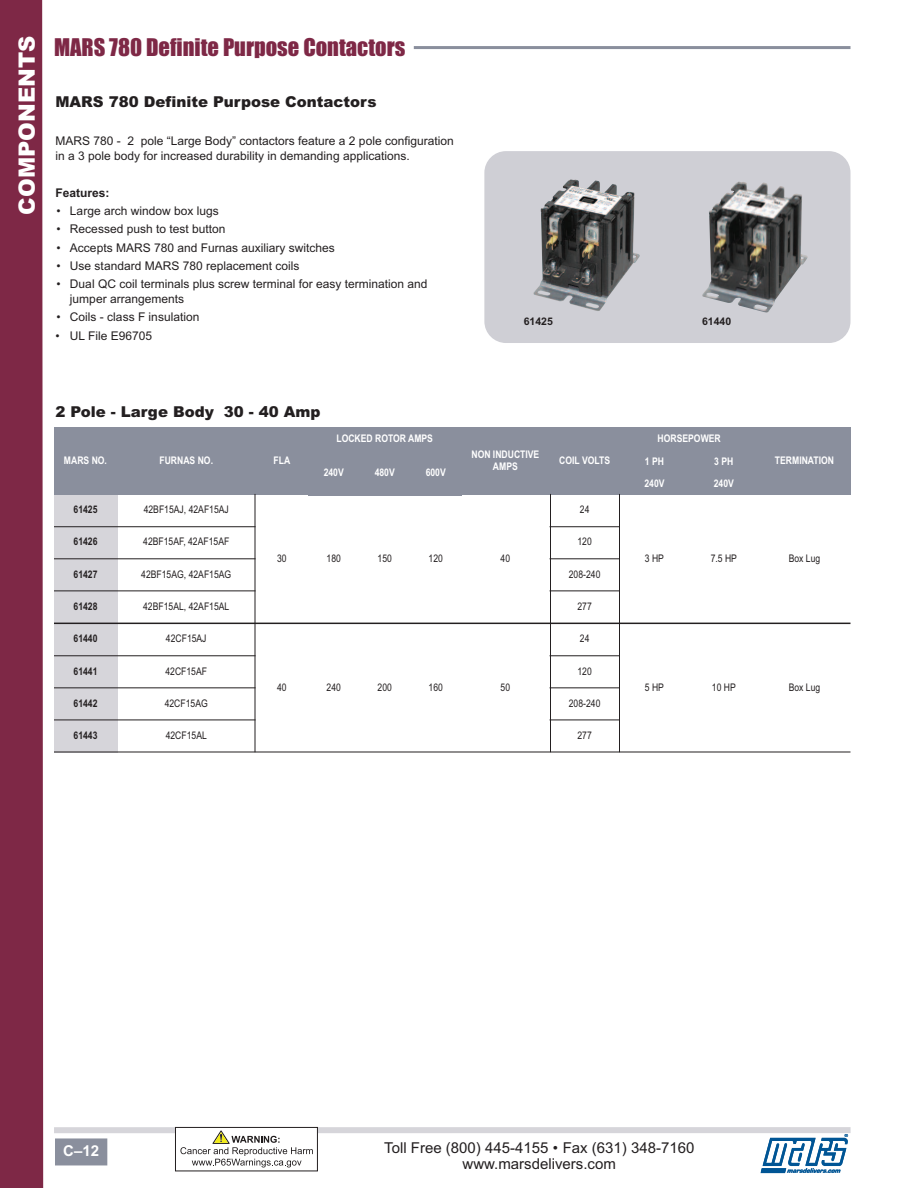
<style>
.page{position:relative;width:918px;height:1188px;background:#fff}
.page>*{position:absolute;margin:0;border:0;box-sizing:border-box;transform-origin:0 0}
.t1{font:22.5px "Impact";color:#7e2846}
.t2{font:900 22.5px "Arial";color:#fff}
.t3{font:15px/16.5px "Arial";color:#231f20;text-align:center}
.t4{font:900 15px "Arial";color:#231f20}
.t5{font:700 15px "Arial";color:#fff}
.t6{font:12px/15px "Arial";color:#231f20}
.t7{font:700 12px "Arial";color:#231f20}
.t8{font:10.5px "Arial Narrow";color:#231f20}
.t9{font:700 10.5px/12px "Arial Narrow";color:#fff;text-align:center}
.t10{font:700 10.5px "Arial Narrow";color:#231f20}
.t11{font:700 10.5px "Arial";color:#231f20}
.t12{font:italic 6.9px "Eurostile Black DTC";color:#005595}
.t13{font:700 4.2px "Helvetica Neue";color:#005595;scale:1.1 1}
</style>
<div class="page">
<div style="left:0;top:0;width:43px;height:1188px;background:#7e2846"></div>
<div style="left:55px;top:1138px;width:52px;height:27px;background:#8a8f9d"></div>
<hr style="left:414px;top:46px;width:436px;height:3px;background:#8a8f9d">
<div style="left:54px;top:1127px;width:797px;height:6px;background:#d6d5da"></div>
<svg style="left:761px;top:1134px;width:87px;height:39px"></svg>
<div style="left:176px;top:1128px;width:141px;height:43px;background:#fff"></div>
<svg style="left:180px;top:1130px;width:133px;height:37px"></svg>
<div style="left:175px;top:1127px;width:143px;height:44px;border:1px solid #231f20"></div>
<div style="left:484px;top:151px;width:366px;height:192px;background:#cfcfd5;border-radius:22px"></div>
<img style="left:533px;top:179px;width:107px;height:132px">
<img style="left:702px;top:181px;width:106px;height:132px">
<div style="left:54px;top:428px;width:63px;height:67px;background:#8a8f9d"></div>
<div style="left:117px;top:428px;width:139px;height:67px;background:#8a8f9d"></div>
<div style="left:256px;top:428px;width:52px;height:67px;background:#8a8f9d"></div>
<div style="left:308px;top:428px;width:153px;height:23px;background:#8a8f9d"></div>
<div style="left:461px;top:428px;width:89px;height:67px;background:#8a8f9d"></div>
<div style="left:550px;top:428px;width:70px;height:67px;background:#8a8f9d"></div>
<div style="left:620px;top:428px;width:139px;height:23px;background:#8a8f9d"></div>
<div style="left:759px;top:428px;width:91px;height:67px;background:#8a8f9d"></div>
<div style="left:308px;top:451px;width:51px;height:44px;background:#8a8f9d"></div>
<div style="left:359px;top:451px;width:51px;height:44px;background:#8a8f9d"></div>
<div style="left:410px;top:451px;width:51px;height:44px;background:#8a8f9d"></div>
<div style="left:620px;top:451px;width:69px;height:23px;background:#8a8f9d"></div>
<div style="left:689px;top:451px;width:70px;height:23px;background:#8a8f9d"></div>
<div style="left:620px;top:474px;width:69px;height:21px;background:#8a8f9d"></div>
<div style="left:689px;top:474px;width:70px;height:21px;background:#8a8f9d"></div>
<div style="left:54px;top:495px;width:63px;height:32px;background:#d6d5da"></div>
<div style="left:54px;top:527px;width:63px;height:32px;background:#d6d5da"></div>
<div style="left:54px;top:559px;width:63px;height:32px;background:#d6d5da"></div>
<div style="left:54px;top:591px;width:63px;height:32px;background:#d6d5da"></div>
<div style="left:54px;top:623px;width:63px;height:33px;background:#d6d5da"></div>
<div style="left:54px;top:656px;width:63px;height:32px;background:#d6d5da"></div>
<div style="left:54px;top:688px;width:63px;height:32px;background:#d6d5da"></div>
<div style="left:54px;top:720px;width:63px;height:32px;background:#d6d5da"></div>
<hr style="left:54px;top:526px;width:202px;height:1px;background:#231f20">
<hr style="left:550px;top:526px;width:70px;height:1px;background:#231f20">
<hr style="left:54px;top:558px;width:202px;height:1px;background:#231f20">
<hr style="left:550px;top:558px;width:70px;height:1px;background:#231f20">
<hr style="left:54px;top:591px;width:202px;height:1px;background:#231f20">
<hr style="left:550px;top:591px;width:70px;height:1px;background:#231f20">
<hr style="left:54px;top:623px;width:796px;height:1px;background:#231f20">
<hr style="left:54px;top:655px;width:202px;height:1px;background:#231f20">
<hr style="left:550px;top:655px;width:70px;height:1px;background:#231f20">
<hr style="left:54px;top:687px;width:202px;height:1px;background:#231f20">
<hr style="left:550px;top:687px;width:70px;height:1px;background:#231f20">
<hr style="left:54px;top:720px;width:202px;height:1px;background:#231f20">
<hr style="left:550px;top:720px;width:70px;height:1px;background:#231f20">
<hr style="left:54px;top:752px;width:796px;height:1px;background:#231f20">
<hr style="left:255px;top:494px;width:1px;height:258px;background:#231f20">
<hr style="left:550px;top:494px;width:1px;height:258px;background:#231f20">
<hr style="left:619px;top:494px;width:1px;height:258px;background:#231f20">
<h1 class="t2" style="left:14px;top:215px;width:180px;rotate:-90deg">COMPONENTS</h1>
<h1 class="t1" style="left:54px;top:35px;width:353px">MARS 780 Definite Purpose Contactors</h1>
<p class="t4" style="left:56px;top:93px;width:323px">MARS 780 Definite Purpose Contactors</p>
<p class="t6" style="left:56px;top:134px;width:400px">MARS 780 - 2 pole “Large Body” contactors feature a 2 pole configuration in a 3 pole body for increased durability in demanding applications.</p>
<p class="t7" style="left:56px;top:186px;width:56px">Features:</p>
<p class="t6" style="left:57px;top:204px;width:164px">• Large arch window box lugs</p>
<p class="t6" style="left:57px;top:222px;width:170px">• Recessed push to test button</p>
<p class="t6" style="left:57px;top:240px;width:280px">• Accepts MARS 780 and Furnas auxiliary switches</p>
<p class="t6" style="left:57px;top:258px;width:244px">• Use standard MARS 780 replacement coils</p>
<p class="t6" style="left:70px;top:276px;width:359px;text-indent:-13px">• Dual QC coil terminals plus screw terminal for easy termination and jumper arrangements</p>
<p class="t6" style="left:57px;top:310px;width:144px">• Coils - class F insulation</p>
<p class="t6" style="left:56px;top:328px;width:98px">• UL File E96705</p>
<p class="t11" style="left:524px;top:315px;width:31px">61425</p>
<p class="t11" style="left:702px;top:315px;width:31px">61440</p>
<p class="t4" style="left:56px;top:403px;width:267px">2 Pole - Large Body 30 - 40 Amp</p>
<p class="t9" style="left:64px;top:455px;width:45px">MARS NO.</p>
<p class="t9" style="left:160px;top:455px;width:55px">FURNAS NO.</p>
<p class="t9" style="left:274px;top:455px;width:18px">FLA</p>
<p class="t9" style="left:336px;top:432px;width:98px">LOCKED ROTOR AMPS</p>
<p class="t10" style="left:74px;top:504px;width:25px">61425</p>
<p class="t8" style="left:144px;top:504px;width:87px">42BF15AJ, 42AF15AJ</p>
<p class="t9" style="left:324px;top:466px;width:22px">240V</p>
<p class="t9" style="left:375px;top:466px;width:22px">480V</p>
<p class="t9" style="left:426px;top:466px;width:22px">600V</p>
<p class="t9" style="left:471px;top:449px;width:69px">NON INDUCTIVE<br>AMPS</p>
<p class="t9" style="left:559px;top:455px;width:52px">COIL VOLTS</p>
<p class="t8" style="left:580px;top:504px;width:11px">24</p>
<p class="t10" style="left:74px;top:536px;width:25px">61426</p>
<p class="t8" style="left:143px;top:536px;width:88px">42BF15AF, 42AF15AF</p>
<p class="t8" style="left:577px;top:536px;width:16px">120</p>
<p class="t10" style="left:74px;top:568px;width:25px">61427</p>
<p class="t8" style="left:141px;top:568px;width:91px">42BF15AG, 42AF15AG</p>
<p class="t8" style="left:569px;top:568px;width:33px">208-240</p>
<p class="t10" style="left:74px;top:600px;width:25px">61428</p>
<p class="t8" style="left:143px;top:600px;width:88px">42BF15AL, 42AF15AL</p>
<p class="t8" style="left:577px;top:600px;width:16px">277</p>
<p class="t10" style="left:74px;top:633px;width:25px">61440</p>
<p class="t8" style="left:166px;top:633px;width:42px">42CF15AJ</p>
<p class="t8" style="left:277px;top:552px;width:11px">30</p>
<p class="t8" style="left:327px;top:552px;width:16px">180</p>
<p class="t8" style="left:378px;top:552px;width:16px">150</p>
<p class="t8" style="left:429px;top:552px;width:16px">120</p>
<p class="t8" style="left:501px;top:552px;width:11px">40</p>
<p class="t8" style="left:580px;top:633px;width:11px">24</p>
<p class="t10" style="left:74px;top:665px;width:25px">61441</p>
<p class="t8" style="left:165px;top:665px;width:43px">42CF15AF</p>
<p class="t8" style="left:577px;top:665px;width:16px">120</p>
<p class="t10" style="left:74px;top:697px;width:25px">61442</p>
<p class="t8" style="left:165px;top:697px;width:45px">42CF15AG</p>
<p class="t8" style="left:569px;top:697px;width:33px">208-240</p>
<p class="t10" style="left:74px;top:729px;width:25px">61443</p>
<p class="t8" style="left:166px;top:729px;width:43px">42CF15AL</p>
<p class="t8" style="left:577px;top:729px;width:16px">277</p>
<p class="t8" style="left:277px;top:681px;width:11px">40</p>
<p class="t8" style="left:327px;top:681px;width:16px">240</p>
<p class="t8" style="left:378px;top:681px;width:16px">200</p>
<p class="t8" style="left:429px;top:681px;width:16px">160</p>
<p class="t8" style="left:501px;top:681px;width:11px">50</p>
<p class="t9" style="left:658px;top:432px;width:65px">HORSEPOWER</p>
<p class="t9" style="left:645px;top:456px;width:21px">1 PH</p>
<p class="t9" style="left:714px;top:456px;width:21px">3 PH</p>
<p class="t9" style="left:644px;top:478px;width:22px">240V</p>
<p class="t9" style="left:714px;top:478px;width:22px">240V</p>
<p class="t9" style="left:775px;top:455px;width:61px">TERMINATION</p>
<p class="t8" style="left:645px;top:552px;width:21px">3 HP</p>
<p class="t8" style="left:711px;top:552px;width:28px">7.5 HP</p>
<p class="t8" style="left:789px;top:552px;width:33px">Box Lug</p>
<p class="t8" style="left:645px;top:681px;width:21px">5 HP</p>
<p class="t8" style="left:712px;top:681px;width:25px">10 HP</p>
<p class="t8" style="left:789px;top:681px;width:33px">Box Lug</p>
<p class="t5" style="left:63px;top:1142px;width:37px">C–12</p>
<p class="t3" style="left:384px;top:1139px;width:312px">Toll Free (800) 445-4155 • Fax (631) 348-7160 www.marsdelivers.com</p>
<p class="t13" style="left:845px;top:1134px;width:5px">®</p>
<p class="t12" style="left:787px;top:1167px;width:56px">marsdelivers.com</p>
</div>
